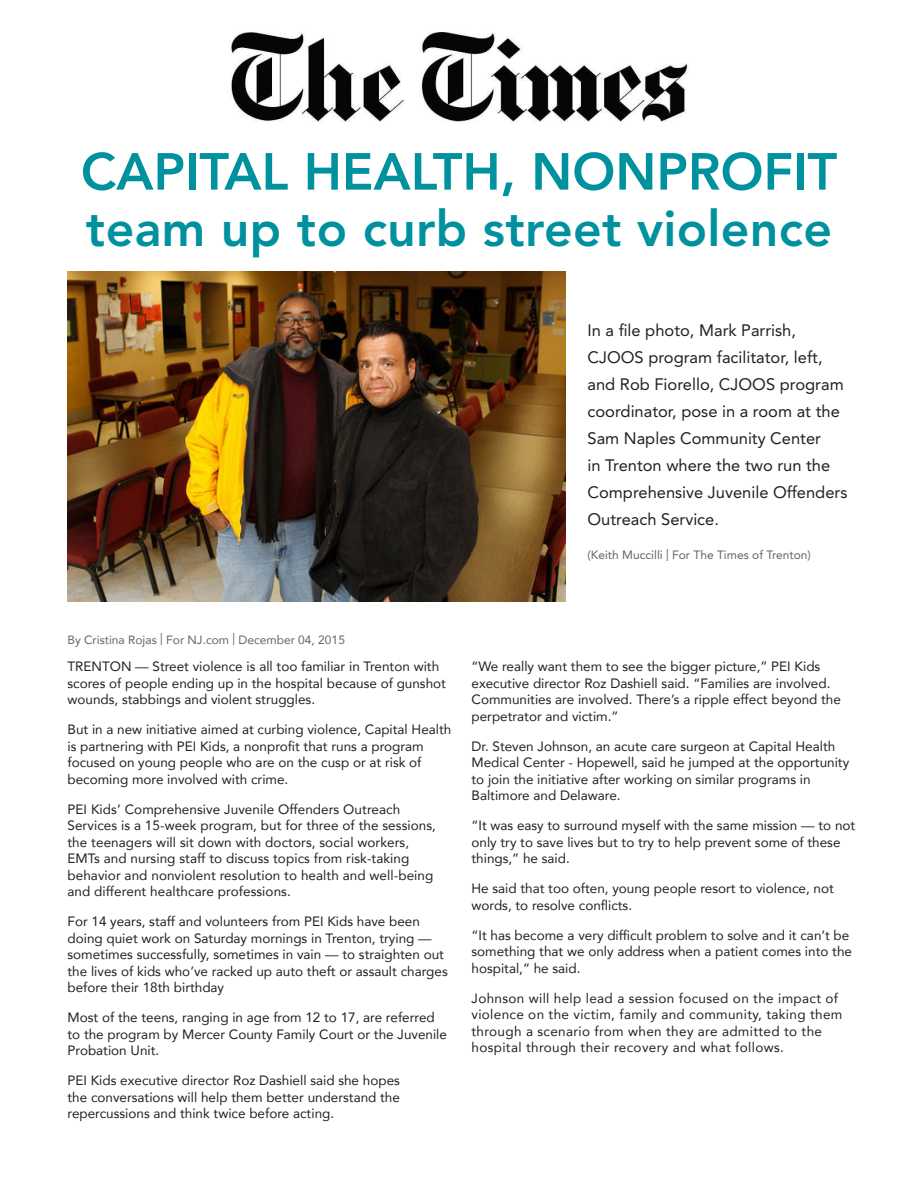
<style>
.page{position:relative;width:918px;height:1188px;background:#fff}
.page>*{position:absolute;margin:0;border:0;box-sizing:border-box;transform-origin:0 0}
.t1{font:800 51.6px "Avenir LT Std";color:#00919f}
.t2{font:800 49.95px "Avenir LT Std";letter-spacing:.005em;color:#00919f}
.t3{font:16.5px/27px "Avenir LT Std";color:#231f20}
.t4{font:13.5px/16.5px "Avenir";color:#231f20}
.t5{font:13.5px/16.5px "Avenir";letter-spacing:.025em;color:#231f20}
.t6{font:12px "Avenir";color:#636366}
.t7{font:12px "Avenir LT Std";color:#636366}
</style>
<div class="page">
<img style="left:230px;top:32px;width:459px;height:90px">
<img style="left:68px;top:271px;width:497px;height:330px">
<p class="t1" style="left:81px;top:141px;width:758px">CAPITAL HEALTH, NONPROFIT</p>
<p class="t2" style="left:86px;top:199px;width:748px">team up to curb street violence</p>
<p class="t3" style="left:588px;top:317px;width:261px">In a file photo, Mark Parrish,<br>CJOOS program facilitator, left, and Rob Fiorello, CJOOS program coordinator, pose in a room at the<br>Sam Naples Community Center<br>in Trenton where the two run the<br>Comprehensive Juvenile Offenders<br>Outreach Service.</p>
<p class="t7" style="left:588px;top:548px;width:225px">(Keith Muccilli | For The Times of Trenton)</p>
<p class="t6" style="left:68px;top:630px;width:279px">By Cristina Rojas | For NJ.com | December 04, 2015</p>
<p class="t4" style="left:68px;top:658px;width:380px">TRENTON — Street violence is all too familiar in Trenton with scores of people ending up in the hospital because of gunshot wounds, stabbings and violent struggles.</p>
<p class="t4" style="left:68px;top:721px;width:385px">But in a new initiative aimed at curbing violence, Capital Health is partnering with PEI Kids, a nonprofit that runs a program focused on young people who are on the cusp or at risk of becoming more involved with crime.</p>
<p class="t4" style="left:68px;top:800px;width:370px">PEI Kids’ Comprehensive Juvenile Offenders Outreach Services is a 15-week program, but for three of the sessions, the teenagers will sit down with doctors, social workers, EMTs and nursing staff to discuss topics from risk-taking behavior and nonviolent resolution to health and well-being and different healthcare professions.</p>
<p class="t4" style="left:68px;top:913px;width:382px">For 14 years, staff and volunteers from PEI Kids have been doing quiet work on Saturday mornings in Trenton, trying — sometimes successfully, sometimes in vain — to straighten out the lives of kids who’ve racked up auto theft or assault charges before their 18th birthday</p>
<p class="t4" style="left:68px;top:1009px;width:381px">Most of the teens, ranging in age from 12 to 17, are referred to the program by Mercer County Family Court or the Juvenile<br>Probation Unit.</p>
<p class="t4" style="left:68px;top:1072px;width:334px;text-align:justify">PEI Kids executive director Roz Dashiell said she hopes the conversations will help them better understand the repercussions and think twice before acting.</p>
<p class="t4" style="left:472px;top:658px;width:371px">“We really want them to see the bigger picture,” PEI Kids executive director Roz Dashiell said. “Families are involved.<br>Communities are involved. There’s a ripple effect beyond the perpetrator and victim.”</p>
<p class="t4" style="left:472px;top:737px;width:379px">Dr. Steven Johnson, an acute care surgeon at Capital Health Medical Center - Hopewell, said he jumped at the opportunity to join the initiative after working on similar programs in Baltimore and Delaware.</p>
<p class="t4" style="left:472px;top:817px;width:385px">“It was easy to surround myself with the same mission — to not only try to save lives but to try to help prevent some of these things,” he said.</p>
<p class="t4" style="left:472px;top:880px;width:364px">He said that too often, young people resort to violence, not words, to resolve conflicts.</p>
<p class="t4" style="left:472px;top:926px;width:382px">“It has become a very difficult problem to solve and it can’t be something that we only address when a patient comes into the hospital,” he said.</p>
<p class="t5" style="left:472px;top:989px;width:372px">Johnson will help lead a session focused on the impact of violence on the victim, family and community, taking them through a scenario from when they are admitted to the hospital through their recovery and what follows.</p>
</div>
